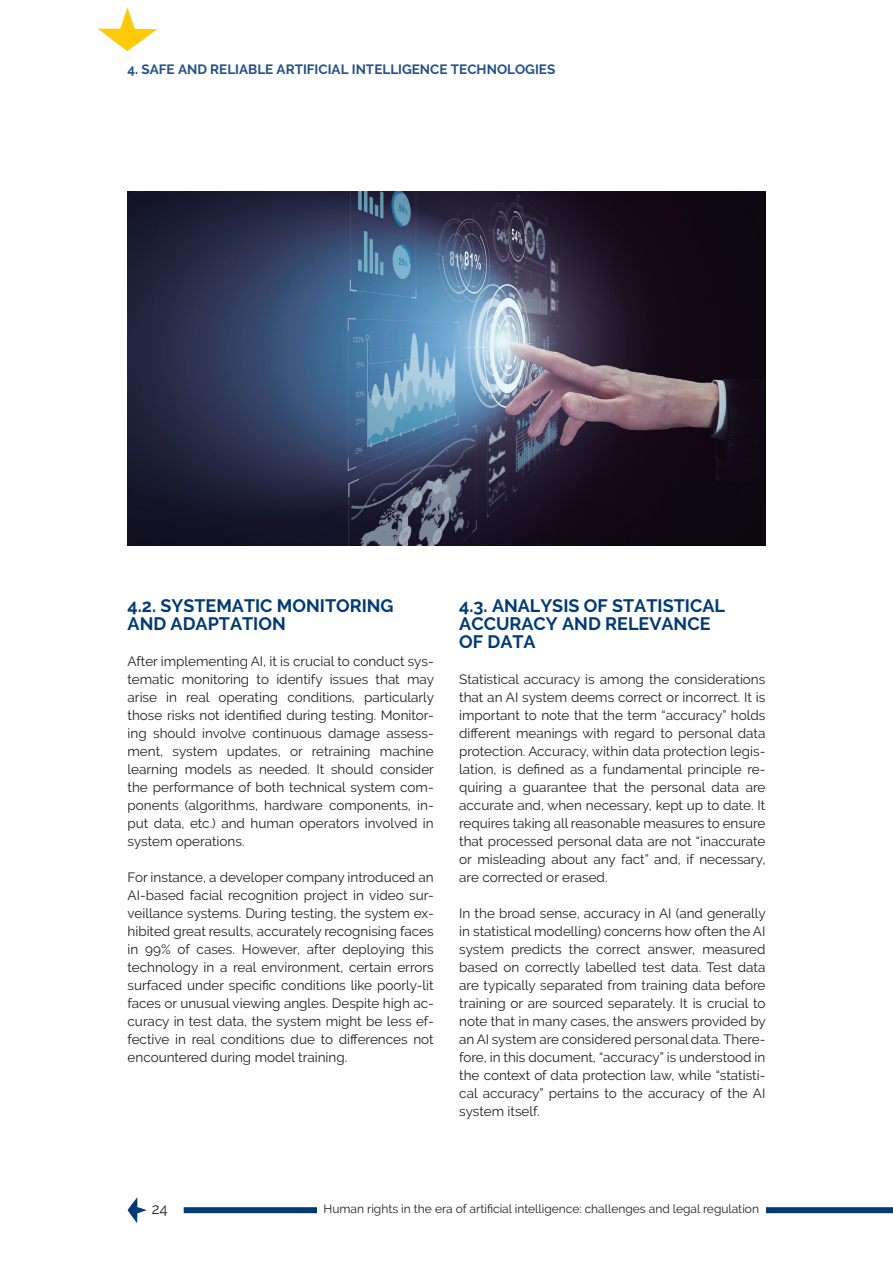
<style>
.page{position:relative;width:893px;height:1263px;background:#fff}
.page>*{position:absolute;margin:0;border:0;box-sizing:border-box;transform-origin:0 0}
._0_ladillo_1{font:700 18px/18px "Raleway";color:#003b75}
.t1{font:15px "Raleway";color:#231f20}
._0_cpo_texto{font:13.5px/18px "Raleway";color:#231f20;text-align:justify}
.t2{font:700 13.5px "Raleway";color:#245389}
.t3{font:12px "Raleway";color:#231f20}
</style>
<div class="page">
<svg style="left:128px;top:1197px;width:19px;height:26px"></svg>
<div style="left:184px;top:1207px;width:709px;height:6px;background:#003b75"></div>
<div style="left:317px;top:1193px;width:448px;height:28px;background:#fff"></div>
<svg style="left:98px;top:7px;width:59px;height:44px"></svg>
<img style="left:128px;top:191px;width:637px;height:354px">
<p class="t2" style="left:128px;top:62px;width:429px">4. SAFE AND RELIABLE ARTIFICIAL INTELLIGENCE TECHNOLOGIES</p>
<p class="_0_ladillo_1" style="left:128px;top:597px;width:268px">4.2. SYSTEMATIC MONITORING<br>AND ADAPTATION</p>
<p class="_0_cpo_texto" style="left:128px;top:652px;width:308px">After implementing AI, it is crucial to conduct sys&shy;tematic monitoring to identify issues that may arise in real operating conditions, particularly those risks not identified during testing. Monitor&shy;ing should involve continuous damage assess&shy;ment, system updates, or retraining machine learning models as needed. It should consider the performance of both technical system com&shy;ponents (algorithms, hardware components, in&shy;put data, etc.) and human operators involved in system operations.</p>
<p class="_0_cpo_texto" style="left:128px;top:868px;width:308px">For instance, a developer company introduced an AI-based facial recognition project in video sur&shy;veillance systems. During testing, the system ex&shy;hibited great results, accurately recognising faces in 99% of cases. However, after deploying this technology in a real environment, certain errors surfaced under specific conditions like poorly-lit faces or unusual viewing angles. Despite high ac&shy;curacy in test data, the system might be less ef&shy;fective in real conditions due to differences not encountered during model training.</p>
<p class="_0_ladillo_1" style="left:459px;top:597px;width:267px">4.3. ANALYSIS OF STATISTICAL<br>ACCURACY AND RELEVANCE<br>OF DATA</p>
<p class="_0_cpo_texto" style="left:459px;top:670px;width:308px">Statistical accuracy is among the considerations that an AI system deems correct or incorrect. It is important to note that the term “accuracy” holds different meanings with regard to personal data protection. Accuracy, within data protection legis&shy;lation, is defined as a fundamental principle re&shy;quiring a guarantee that the personal data are accurate and, when necessary, kept up to date. It requires taking all reasonable measures to ensure that processed personal data are not “inaccurate or misleading about any fact” and, if necessary, are corrected or erased.</p>
<p class="_0_cpo_texto" style="left:459px;top:904px;width:308px">In the broad sense, accuracy in AI (and generally in statistical modelling) concerns how often the AI system predicts the correct answer, measured based on correctly labelled test data. Test data are typically separated from training data before training or are sourced separately. It is crucial to note that in many cases, the answers provided by an AI system are considered personal data. There&shy;fore, in this document, “accuracy” is understood in the context of data protection law, while “statisti&shy;cal accuracy” pertains to the accuracy of the AI system itself.</p>
<p class="t1" style="left:152px;top:1200px;width:18px">24</p>
<p class="t3" style="left:324px;top:1201px;width:437px">Human rights in the era of artificial intelligence: challenges and legal regulation</p>
</div>
